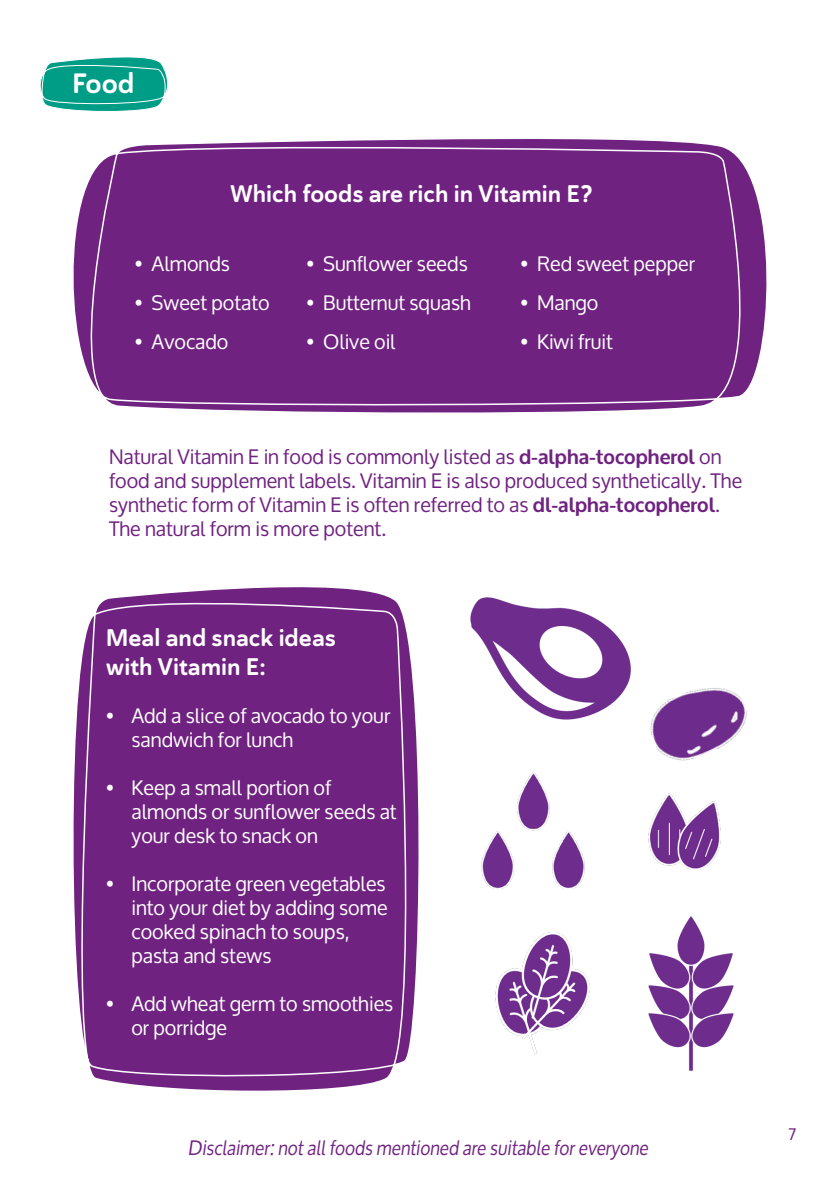
<style>
.page{position:relative;width:840px;height:1191px;background:#fff}
.page>*{position:absolute;margin:0;border:0;box-sizing:border-box;transform-origin:0 0}
.t1{font:28px "Haboro Soft Nor Bol";color:#fff}
.t2{font:24px/28.8px "Haboro Soft Nor Bol";color:#fff}
.t3{font:20px/24px "Oxygen";color:#fff}
.t4{font:20px/24px "Oxygen";color:#702281}
.t5{font:italic 20px "Oxygen";color:#702281}
.t6{font:16px "Oxygen";color:#702281}
.s1{font-weight:700}
</style>
<div class="page">
<svg style="left:40px;top:57px;width:128px;height:55px;background:#30af9d"></svg>
<svg style="left:73px;top:587px;width:346px;height:504px;background:#793089"></svg>
<svg style="left:73px;top:139px;width:694px;height:274px;background:#793089"></svg>
<img style="left:648px;top:793px;width:73px;height:76px">
<img style="left:470px;top:597px;width:161px;height:123px">
<img style="left:495px;top:932px;width:95px;height:122px">
<img style="left:650px;top:688px;width:97px;height:73px">
<img style="left:481px;top:772px;width:104px;height:116px">
<img style="left:648px;top:916px;width:86px;height:155px">
<h1 class="t1" style="left:72px;top:65px;width:64px">Food</h1>
<p class="t2" style="left:230px;top:179px;width:364px">Which foods are rich in Vitamin E?</p>
<p class="t3" style="left:134px;top:252px;width:97px">• Almonds</p>
<p class="t3" style="left:134px;top:291px;width:136px">• Sweet potato</p>
<p class="t3" style="left:134px;top:330px;width:95px">• Avocado</p>
<p class="t3" style="left:306px;top:252px;width:163px">• Sunflower seeds</p>
<p class="t3" style="left:306px;top:291px;width:166px">• Butternut squash</p>
<p class="t3" style="left:306px;top:330px;width:91px">• Olive oil</p>
<p class="t3" style="left:519px;top:252px;width:177px">• Red sweet pepper</p>
<p class="t3" style="left:519px;top:291px;width:80px">• Mango</p>
<p class="t3" style="left:519px;top:330px;width:94px">• Kiwi fruit</p>
<p class="t4" style="left:109px;top:445px;width:634px">Natural Vitamin E in food is commonly listed as <span class="s1">d-alpha-tocopherol</span> on food and supplement labels. Vitamin E is also produced synthetically. The synthetic form of Vitamin E is often referred to as <span class="s1">dl-alpha-tocopherol</span>.<br>The natural form is more potent.</p>
<p class="t2" style="left:106px;top:623px;width:231px">Meal and snack ideas with Vitamin E:</p>
<p class="t3" style="left:131px;top:704px;width:260px;text-indent:-26px">• Add a slice of avocado to your sandwich for lunch</p>
<p class="t3" style="left:131px;top:776px;width:266px;text-indent:-26px">• Keep a small portion of almonds or sunflower seeds at your desk to snack on</p>
<p class="t3" style="left:131px;top:872px;width:257px;text-indent:-26px">• Incorporate green vegetables into your diet by adding some cooked spinach to soups, pasta and stews</p>
<p class="t3" style="left:131px;top:992px;width:263px;text-indent:-26px">• Add wheat germ to smoothies or porridge</p>
<p class="t5" style="left:188px;top:1130px;width:461px">Disclaimer: not all foods mentioned are suitable for everyone</p>
<p class="t6" style="left:787px;top:1124px;width:10px">7</p>
</div>
